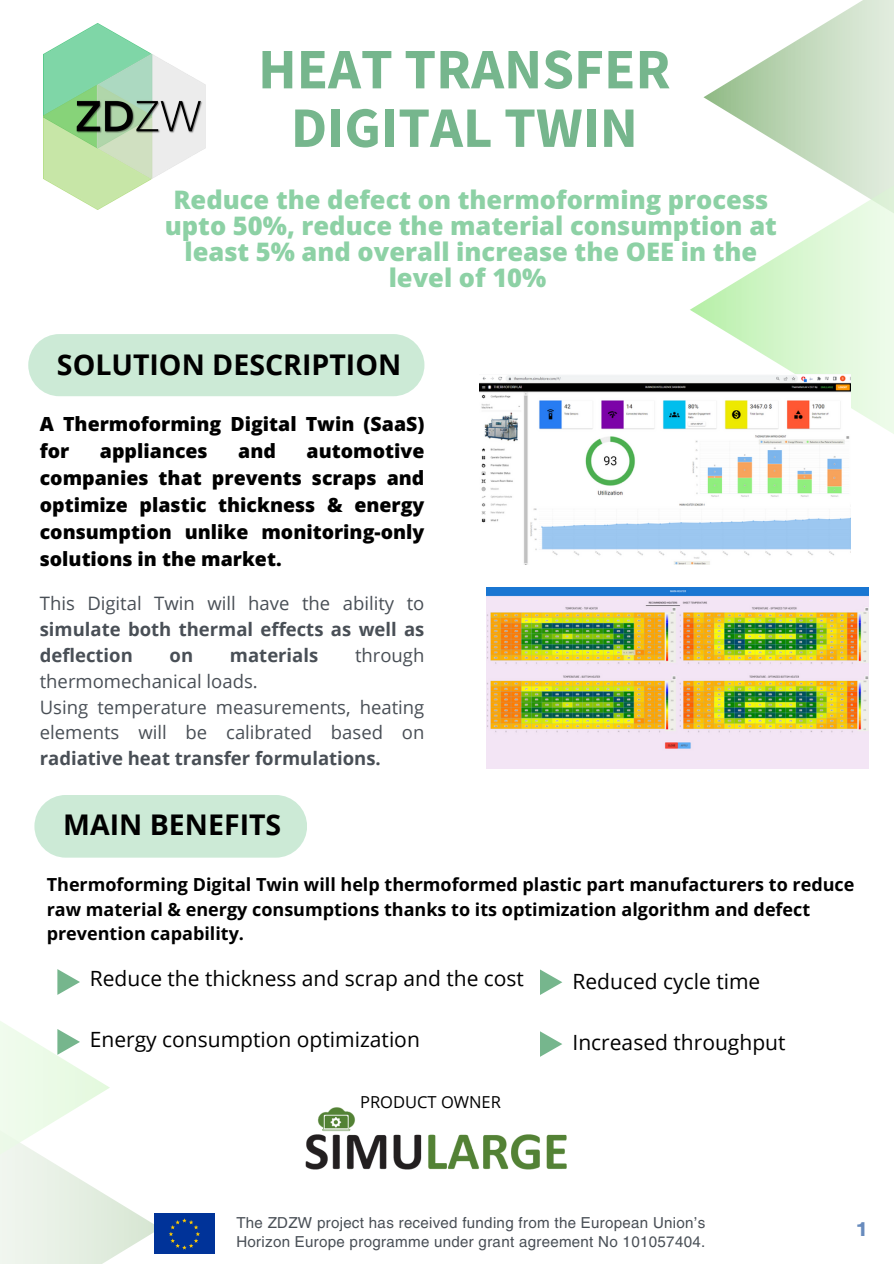
<style>
.page{position:relative;width:894px;height:1264px;background:#fff}
.page>*{position:absolute;margin:0;border:0;box-sizing:border-box;transform-origin:0 0}
.t1{font:700 57.3px/58.5px "Source Sans Pro";color:#76b68d;text-align:center}
.t2{font:700 28.5px "Open Sans";color:#000}
.t3{font:800 25.5px/25.8px "Open Sans";color:#8dd1a5;text-align:center}
.t4{font:21px "Open Sans";color:#000}
.t5{font:800 19.5px/27px "Open Sans";color:#000}
.t6{font:700 19.5px "Helios Ext";color:#688bbd}
.t7{font:18.45px/25.8px "Open Sans";color:#494f56;text-align:justify}
.t8{font:700 18.45px/25.8px "Open Sans";color:#494f56;text-align:justify}
.t9{font:700 18px/24.8px "Open Sans";color:#000}
.t10{font:16.5px "Open Sans";color:#000}
.t11{font:15px/19.2px "Helios";letter-spacing:.02em;color:#494f56}
.s1{font-weight:400}
.s2{font-weight:700}
</style>
<div class="page">
<svg style="left:783px;top:0;width:110px;height:49px"></svg>
<svg style="left:690px;top:49px;width:203px;height:504px"></svg>
<div style="left:28px;top:334px;width:396px;height:62px;background:#ccead6;border-radius:31px"></div>
<img style="left:44px;top:23px;width:162px;height:187px">
<svg style="left:110px;top:1197px;width:44px;height:62px;fill:#deeadb"></svg>
<svg style="left:0;top:846px;width:110px;height:417px"></svg>
<div style="left:34px;top:795px;width:273px;height:62px;background:#ccead6;border-radius:31px"></div>
<img style="left:479px;top:375px;width:370px;height:190px">
<img style="left:486px;top:587px;width:382px;height:181px">
<svg style="left:57px;top:969px;width:23px;height:25px"></svg>
<svg style="left:57px;top:1028px;width:23px;height:26px"></svg>
<svg style="left:540px;top:969px;width:22px;height:26px"></svg>
<svg style="left:540px;top:1031px;width:22px;height:25px"></svg>
<img style="left:305px;top:1107px;width:262px;height:63px">
<div style="left:154px;top:1213px;width:61px;height:41px;background:#039"></div>
<svg style="left:169px;top:1218px;width:31px;height:31px"></svg>
<p class="t1" style="left:258px;top:39px;width:414px">HEAT TRANSFER<br>DIGITAL TWIN</p>
<p class="t3" style="left:165px;top:186px;width:613px">Reduce the defect on thermoforming process upto 50%, reduce the material consumption at least 5% and overall increase the OEE in the level of 10%</p>
<p class="t2" style="left:57px;top:344px;width:345px">SOLUTION DESCRIPTION</p>
<p class="t5" style="left:40px;top:410px;width:386px">A Thermoforming Digital Twin (SaaS) for</p>
<p class="t5" style="left:40px;top:437px;width:386px;text-align:justify;text-indent:267px">automotive companies that prevents scraps and optimize plastic thickness &amp; energy consumption unlike monitoring-only solutions in the market.</p>
<p class="t5" style="left:100px;top:437px;width:109px">appliances</p>
<p class="t5" style="left:238px;top:437px;width:39px">and</p>
<p class="t8" style="left:40px;top:590px;width:386px"><span class="s1">This Digital Twin will have the ability to </span>simulate both thermal effects as well as deflection</p>
<p class="t8" style="left:170px;top:641px;width:25px">on</p>
<p class="t8" style="left:230px;top:641px;width:90px">materials</p>
<p class="t7" style="left:355px;top:641px;width:71px">through</p>
<p class="t7" style="left:40px;top:667px;width:219px">thermomechanical loads.</p>
<p class="t7" style="left:40px;top:693px;width:386px">Using temperature measurements, heating elements will be calibrated based on <span class="s2">radiative heat transfer formulations.</span></p>
<p class="t2" style="left:63px;top:805px;width:219px">MAIN BENEFITS</p>
<p class="t9" style="left:47px;top:871px;width:809px">Thermoforming Digital Twin will help thermoformed plastic part manufacturers to reduce raw material &amp; energy consumptions thanks to its optimization algorithm and defect prevention capability.</p>
<p class="t4" style="left:90px;top:963px;width:435px">Reduce the thickness and scrap and the cost</p>
<p class="t4" style="left:572px;top:966px;width:189px">Reduced cycle time</p>
<p class="t4" style="left:90px;top:1024px;width:331px">Energy consumption optimization</p>
<p class="t10" style="left:360px;top:1090px;width:142px">PRODUCT OWNER</p>
<p class="t4" style="left:572px;top:1027px;width:214px">Increased throughput</p>
<p class="t11" style="left:236px;top:1212px;width:470px">The ZDZW project has received funding from the European Union’s<br>Horizon Europe programme under grant agreement No 101057404.</p>
<p class="t6" style="left:855px;top:1221px;width:13px">1</p>
</div>
